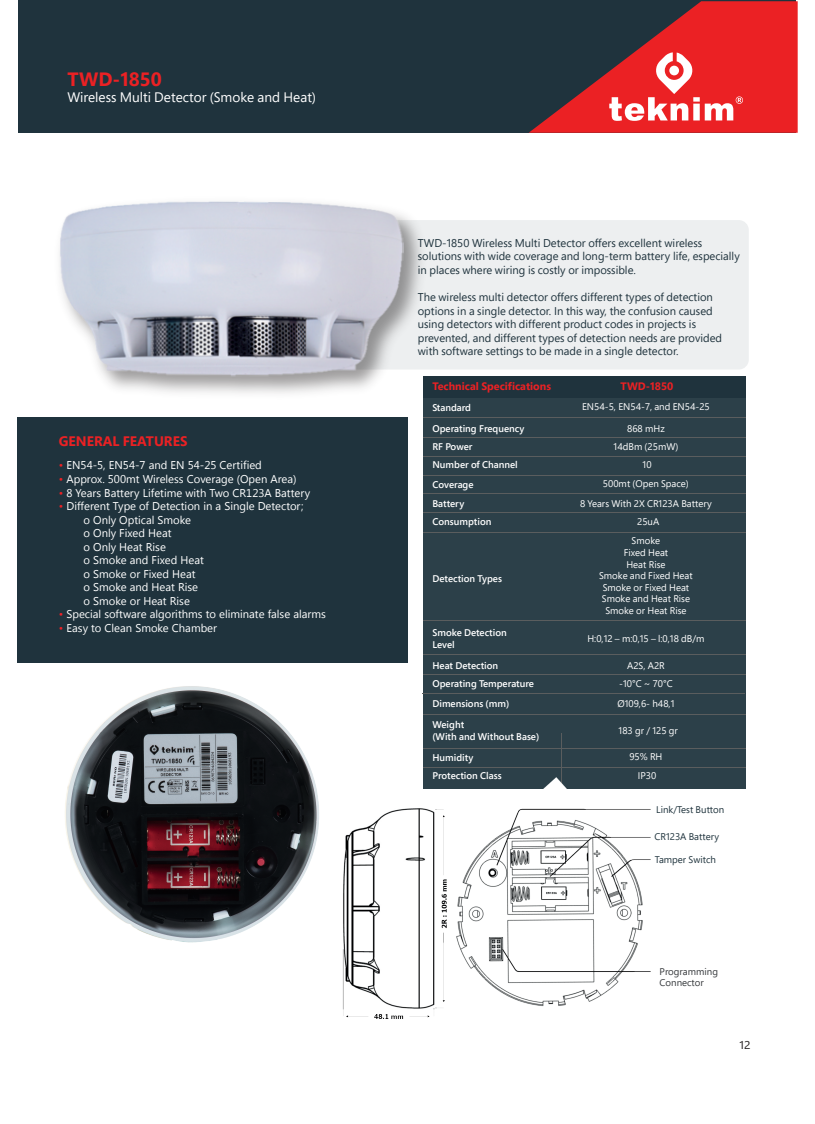
<style>
.page{position:relative;width:815px;height:1124px;background:#fff}
.page>*{position:absolute;margin:0;border:0;box-sizing:border-box;transform-origin:0 0}
.t1{font:700 19.25px "Segoe Pro";color:#eb2124}
.t2{font:13.75px "Segoe Pro";color:#fff}
.t3{font:700 13.75px "Segoe Pro";color:#eb2124}
.t4{font:11.25px/13.5px "Segoe Pro";color:#1f333d}
.t5{font:11.25px/13.5px "Segoe UI";color:#fff}
.t6{font:11.25px "Segoe Pro";color:#231f20;scale:1.06 1}
.t7{font:700 10.75px "Segoe Pro";color:#eb2124}
.t8{font:9.75px/11.6px "Segoe Pro";color:#fff;text-align:center}
.t9{font:600 9.75px/11.6px "Segoe Pro";color:#fff}
.t10{font:9.75px "Segoe Pro";color:#1f333d}
.t11{font:9.75px/11.6px "Segoe Pro";color:#36393c}
.s1{color:#eb2124}
.s2{color:#eb2127}
</style>
<div class="page">
<div style="left:119px;top:220px;width:630px;height:149px;background:#edeff0;border-radius:10px"></div>
<div style="left:18px;top:0;width:778px;height:133px;background:#1f333d"></div>
<svg style="left:529px;top:1px;width:269px;height:132px"></svg>
<div style="left:669px;top:66px;width:10px;height:9px;background:#fff;border-radius:50%"></div>
<div style="left:17px;top:417px;width:391px;height:245px;background:#1f333d"></div>
<div style="left:423px;top:376px;width:322px;height:412px;background:#2c4049"></div>
<div style="left:423px;top:376px;width:322px;height:21px;background:#1f333d"></div>
<img style="left:59px;top:200px;width:345px;height:178px">
<img style="left:342px;top:777px;width:404px;height:242px">
<div style="left:655px;top:797px;width:117px;height:200px;background:#fff"></div>
<img style="left:65px;top:686px;width:254px;height:257px">
<h1 class="t1" style="left:67px;top:66px;width:96px">TWD-1850</h1>
<p class="t2" style="left:67px;top:87px;width:250px">Wireless Multi Detector (Smoke and Heat)</p>
<p class="t3" style="left:59px;top:431px;width:130px">GENERAL FEATURES</p>
<p class="t5" style="left:59px;top:458px;width:205px"><span class="s1">•</span> EN54-5, EN54-7 and EN 54-25 Certified</p>
<p class="t5" style="left:59px;top:471px;width:239px"><span class="s1">•</span> Approx. 500mt Wireless Coverage (Open Area)</p>
<p class="t5" style="left:59px;top:485px;width:253px"><span class="s1">•</span> 8 Years Battery Lifetime with Two CR123A Battery</p>
<p class="t5" style="left:84px;top:498px;width:221px;text-indent:-25px"><span class="s1">•</span> Different Type of Detection in a Single Detector; o Only Optical Smoke<br>o Only Fixed Heat<br>o Only Heat Rise<br>o Smoke and Fixed Heat<br>o Smoke or Fixed Heat<br>o Smoke and Heat Rise<br>o Smoke or Heat Rise</p>
<p class="t5" style="left:59px;top:606px;width:269px"><span class="s2">•</span> Special software algorithms to eliminate false alarms</p>
<p class="t5" style="left:59px;top:620px;width:160px"><span class="s2">•</span> Easy to Clean Smoke Chamber</p>
<p class="t4" style="left:418px;top:236px;width:323px">TWD-1850 Wireless Multi Detector offers excellent wireless solutions with wide coverage and long-term battery life, especially in places where wiring is costly or impossible.</p>
<p class="t4" style="left:418px;top:290px;width:306px">The wireless multi detector offers different types of detection options in a single detector. In this way, the confusion caused using detectors with different product codes in projects is prevented, and different types of detection needs are provided with software settings to be made in a single detector.</p>
<p class="t7" style="left:432px;top:378px;width:120px">Technical Specifications</p>
<p class="t7" style="left:621px;top:378px;width:54px">TWD-1850</p>
<p class="t9" style="left:432px;top:401px;width:40px">Standard</p>
<p class="t8" style="left:582px;top:401px;width:129px">EN54-5, EN54-7, and EN54-25</p>
<p class="t9" style="left:432px;top:422px;width:93px">Operating Frequency</p>
<p class="t8" style="left:627px;top:422px;width:39px">868 mHz</p>
<p class="t9" style="left:432px;top:441px;width:41px">RF Power</p>
<p class="t8" style="left:614px;top:440px;width:66px">14dBm (25mW)</p>
<p class="t9" style="left:432px;top:458px;width:87px">Number of Channel</p>
<p class="t9" style="left:432px;top:478px;width:43px">Coverage</p>
<p class="t9" style="left:432px;top:493px;width:61px;line-height:18.2px">Battery<br>Consumption</p>
<p class="t9" style="left:432px;top:572px;width:71px">Detection Types</p>
<p class="t9" style="left:432px;top:626px;width:76px">Smoke Detection<br>Level</p>
<p class="t9" style="left:432px;top:656px;width:103px;line-height:17.5px">Heat Detection<br>Operating Temperature</p>
<p class="t8" style="left:643px;top:458px;width:11px">10</p>
<p class="t8" style="left:603px;top:478px;width:87px">500mt (Open Space)</p>
<p class="t8" style="left:580px;top:497px;width:133px">8 Years With 2X CR123A Battery</p>
<p class="t8" style="left:637px;top:515px;width:24px">25uA</p>
<p class="t8" style="left:599px;top:534px;width:95px">Smoke<br>Fixed Heat<br>Heat Rise<br>Smoke and Fixed Heat<br>Smoke or Fixed Heat<br>Smoke and Heat Rise<br>Smoke or Heat Rise</p>
<p class="t8" style="left:587px;top:632px;width:119px">H:0,12 – m:0,15 – l:0,18 dB/m</p>
<p class="t8" style="left:627px;top:659px;width:39px">A2S, A2R</p>
<p class="t8" style="left:619px;top:677px;width:55px">-10°C ~ 70°C</p>
<p class="t9" style="left:432px;top:697px;width:78px">Dimensions (mm)</p>
<p class="t8" style="left:617px;top:697px;width:59px">Ø109,6- h48,1</p>
<p class="t9" style="left:432px;top:718px;width:108px">Weight<br>(With and Without Base)</p>
<p class="t8" style="left:619px;top:724px;width:61px">183 gr / 125 gr</p>
<p class="t9" style="left:432px;top:751px;width:42px">Humidity</p>
<p class="t8" style="left:629px;top:750px;width:35px">95% RH</p>
<p class="t9" style="left:432px;top:769px;width:71px">Protection Class</p>
<p class="t8" style="left:638px;top:769px;width:20px">IP30</p>
<p class="t10" style="left:656px;top:802px;width:70px">Link/Test Button</p>
<p class="t10" style="left:654px;top:829px;width:66px">CR123A Battery</p>
<p class="t10" style="left:655px;top:852px;width:62px">Tamper Switch</p>
<p class="t11" style="left:660px;top:965px;width:60px">Programming<br>Connector</p>
<p class="t6" style="left:739px;top:1037px;width:12px">12</p>
</div>
